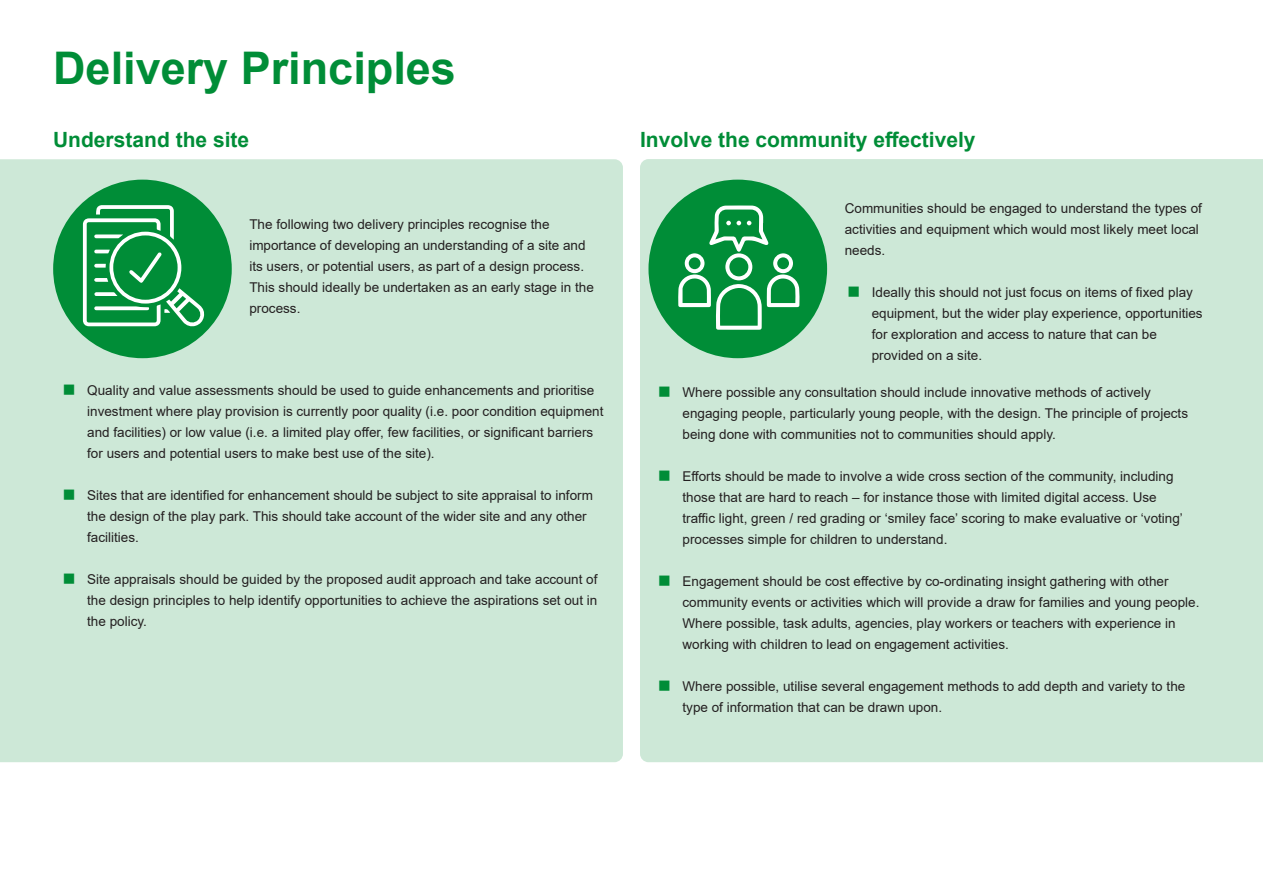
<style>
.page{position:relative;width:1263px;height:893px;background:#fff}
.page>*{position:absolute;margin:0;border:0;box-sizing:border-box;transform-origin:0 0}
.Heading_1__16_18pt{font:700 45px "Arial";color:#008d37}
.Main_Text__9_12pt{font:700 21px "Arial";color:#008d37}
.Bullet_1{font:13.5px/21px "Arial";color:#231f20}
</style>
<div class="page">
<div style="left:0;top:159px;width:623px;height:603px;background:#cde8d7"></div>
<div style="left:53px;top:180px;width:179px;height:178px;background:#008d37;border-radius:50%"></div>
<svg style="left:83px;top:205px;width:122px;height:122px"></svg>
<div style="left:640px;top:159px;width:623px;height:603px;background:#cde8d7"></div>
<div style="left:648px;top:180px;width:179px;height:178px;background:#008d37;border-radius:50%"></div>
<svg style="left:678px;top:206px;width:122px;height:124px"></svg>
<svg style="left:64px;top:385px;width:10px;height:10px"></svg>
<svg style="left:64px;top:490px;width:10px;height:10px"></svg>
<svg style="left:64px;top:574px;width:10px;height:10px"></svg>
<svg style="left:849px;top:286px;width:10px;height:11px"></svg>
<svg style="left:659px;top:387px;width:10px;height:10px"></svg>
<svg style="left:659px;top:471px;width:10px;height:10px"></svg>
<svg style="left:659px;top:576px;width:10px;height:10px"></svg>
<svg style="left:659px;top:681px;width:10px;height:10px"></svg>
<p class="Heading_1__16_18pt" style="left:53px;top:36px;width:404px">Delivery Principles</p>
<p class="Main_Text__9_12pt" style="left:53px;top:125px;width:198px">Understand the site</p>
<p class="Bullet_1" style="left:249px;top:214px;width:346px">The following two delivery principles recognise the importance of developing an understanding of a site and its users, or potential users, as part of a design process.<br>This should ideally be undertaken as an early stage in the process.</p>
<p class="Bullet_1" style="left:87px;top:380px;width:518px">Quality and value assessments should be used to guide enhancements and prioritise investment where play provision is currently poor quality (i.e. poor condition equipment and facilities) or low value (i.e. a limited play offer, few facilities, or significant barriers for users and potential users to make best use of the site).</p>
<p class="Bullet_1" style="left:87px;top:485px;width:507px">Sites that are identified for enhancement should be subject to site appraisal to inform the design of the play park. This should take account of the wider site and any other facilities.</p>
<p class="Bullet_1" style="left:87px;top:569px;width:512px;text-align:justify">Site appraisals should be guided by the proposed audit approach and take account of the design principles to help identify opportunities to achieve the aspirations set out in the policy.</p>
<p class="Main_Text__9_12pt" style="left:640px;top:125px;width:337px">Involve the community effectively</p>
<p class="Bullet_1" style="left:845px;top:198px;width:359px">Communities should be engaged to understand the types of activities and equipment which would most likely meet local needs.</p>
<p class="Bullet_1" style="left:872px;top:282px;width:332px">Ideally this should not just focus on items of fixed play equipment, but the wider play experience, opportunities for exploration and access to nature that can be provided on a site.</p>
<p class="Bullet_1" style="left:682px;top:382px;width:507px">Where possible any consultation should include innovative methods of actively engaging people, particularly young people, with the design. The principle of projects being done with communities not to communities should apply.</p>
<p class="Bullet_1" style="left:682px;top:466px;width:502px">Efforts should be made to involve a wide cross section of the community, including those that are hard to reach – for instance those with limited digital access. Use traffic light, green / red grading or ‘smiley face’ scoring to make evaluative or ‘voting’ processes simple for children to understand.</p>
<p class="Bullet_1" style="left:682px;top:571px;width:518px">Engagement should be cost effective by co-ordinating insight gathering with other community events or activities which will provide a draw for families and young people.<br>Where possible, task adults, agencies, play workers or teachers with experience in working with children to lead on engagement activities.</p>
<p class="Bullet_1" style="left:682px;top:676px;width:504px">Where possible, utilise several engagement methods to add depth and variety to the type of information that can be drawn upon.</p>
</div>
